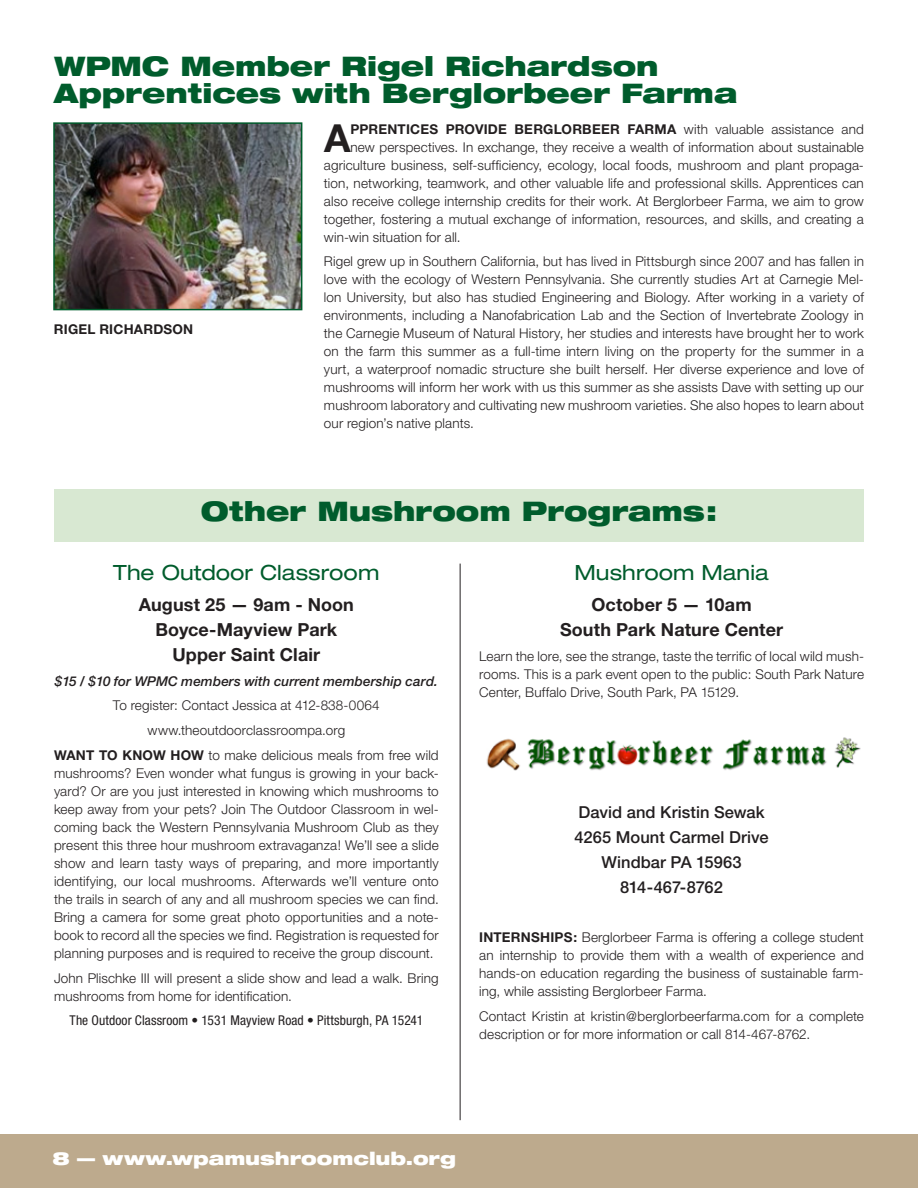
<style>
.page{position:relative;width:918px;height:1188px;background:#fff}
.page>*{position:absolute;margin:0;border:0;box-sizing:border-box;transform-origin:0 0}
.t1{font:700 38.7px "Helvetica Neue";color:#231f20}
.t2{font:900 expanded 27px/27px "Helvetica Neue";letter-spacing:-.005em;color:#005c2c}
.t3{font:expanded 21px "Helvetica Neue";letter-spacing:.005em;color:#005c2c}
.t4{font:700 18px/24.8px "Helvetica Neue";letter-spacing:.01em;color:#231f20;text-align:center}
.t5{font:900 expanded 18px "Helvetica Neue";color:#fff}
.t6{font:500 16.5px/24.8px "Helvetica Neue";letter-spacing:.005em;color:#231f20;text-align:center}
.t7{font:300 13.5px/18px "Helvetica Neue";letter-spacing:.01em;color:#231f20;text-align:justify}
.t8{font:700 13.5px "Helvetica Neue";letter-spacing:.015em;color:#231f20}
.t9{font:condensed 13.5px "Helvetica Neue";letter-spacing:.005em;color:#231f20}
.t10{font:italic 500 13.5px "Helvetica Neue";letter-spacing:.005em;color:#231f20}
.s1{font-weight:300}
.s2{font-weight:700}
</style>
<div class="page">
<div style="left:0;top:1134px;width:918px;height:54px;background:#bdaa8d"></div>
<div style="left:54px;top:489px;width:810px;height:52px;background:#d8e8d2"></div>
<img style="left:486px;top:737px;width:375px;height:34px">
<hr style="left:460px;top:564px;width:1px;height:556px;background:#231f20">
<img style="left:56px;top:125px;width:243px;height:182px">
<div style="left:53px;top:122px;width:249px;height:188px;border:2px solid #005c2c"></div>
<h2 class="t2" style="left:54px;top:52px;width:685px">WPMC Member Rigel Richardson<br>Apprentices with Berglorbeer Farma</h2>
<h1 class="t1" style="left:324px;top:114px;width:28px">A</h1>
<p class="t8" style="left:351px;top:121px;width:515px">PPRENTICES PROVIDE BERGLORBEER FARMA <span class="s1">with valuable assistance and</span></p>
<p class="t7" style="left:351px;top:138px;width:515px">new perspectives. In exchange, they receive a wealth of information about sustainable</p>
<p class="t7" style="left:324px;top:156px;width:542px">agriculture business, self-sufficiency, ecology, local foods, mushroom and plant propaga-</p>
<p class="t7" style="left:324px;top:174px;width:541px">tion, networking, teamwork, and other valuable life and professional skills. Apprentices can</p>
<p class="t7" style="left:324px;top:192px;width:541px">also receive college internship credits for their work. At Berglorbeer Farma, we aim to grow</p>
<p class="t7" style="left:324px;top:210px;width:541px">together, fostering a mutual exchange of information, resources, and skills, and creating a</p>
<p class="t7" style="left:324px;top:228px;width:138px">win-win situation for all.</p>
<p class="t7" style="left:324px;top:252px;width:542px">Rigel grew up in Southern California, but has lived in Pittsburgh since 2007 and has fallen in love with the ecology of Western Pennsylvania. She currently studies Art at Carnegie Mel&shy;lon University, but also has studied Engineering and Biology. After working in a variety of environments, including a Nanofabrication Lab and the Section of Invertebrate Zoology in the Carnegie Museum of Natural History, her studies and interests have brought her to work on the farm this summer as a full-time intern living on the property for the summer in a yurt, a waterproof nomadic structure she built herself. Her diverse experience and love of mushrooms will inform her work with us this summer as she assists Dave with setting up our mushroom laboratory and cultivating new mushroom varieties. She also hopes to learn about our region’s native plants.</p>
<p class="t8" style="left:54px;top:321px;width:141px">RIGEL RICHARDSON</p>
<h2 class="t2" style="left:201px;top:497px;width:518px">Other Mushroom Programs:</h2>
<h3 class="t3" style="left:575px;top:560px;width:196px">Mushroom Mania</h3>
<h3 class="t4" style="left:560px;top:592px;width:225px">OCTOBER 5 — 10AM<br>SOUTH PARK NATURE CENTER</h3>
<p class="t7" style="left:479px;top:647px;width:386px">Learn the lore, see the strange, taste the terrific of local wild mush&shy;rooms. This is a park event open to the public: South Park Nature Center, Buffalo Drive, South Park, PA 15129.</p>
<h3 class="t3" style="left:113px;top:560px;width:268px">The Outdoor Classroom</h3>
<h3 class="t4" style="left:139px;top:592px;width:217px">AUGUST 25 — 9AM - NOON<br>BOYCE-MAYVIEW PARK<br>UPPER SAINT CLAIR</h3>
<p class="t10" style="left:55px;top:673px;width:385px">$15 / $10 for WPMC members with current membership card.</p>
<p class="t7" style="left:54px;top:693px;width:386px;line-height:24.8px;text-align:center">To register: Contact Jessica at 412-838-0064 www.theoutdoorclassroompa.org<br><span class="s2">WANT TO KNOW HOW</span> to make delicious meals from free wild</p>
<p class="t7" style="left:54px;top:764px;width:386px">mushrooms? Even wonder what fungus is growing in your back&shy;yard? Or are you just interested in knowing which mushrooms to keep away from your pets? Join The Outdoor Classroom in wel&shy;coming back the Western Pennsylvania Mushroom Club as they present this three hour mushroom extravaganza! We’ll see a slide show and learn tasty ways of preparing, and more importantly identifying, our local mushrooms. Afterwards we’ll venture onto the trails in search of any and all mushroom species we can find.<br>Bring a camera for some great photo opportunities and a note&shy;book to record all the species we find. Registration is requested for planning purposes and is required to receive the group discount.</p>
<p class="t7" style="left:54px;top:969px;width:386px">John Plischke III will present a slide show and lead a walk. Bring mushrooms from home for identification.</p>
<p class="t9" style="left:70px;top:1013px;width:355px">The Outdoor Classroom • 1531 Mayview Road • Pittsburgh, PA 15241</p>
<p class="t6" style="left:575px;top:800px;width:196px">David and Kristin Sewak<br>4265 Mount Carmel Drive<br>Windbar PA 15963<br>814-467-8762</p>
<p class="t7" style="left:479px;top:928px;width:386px"><span class="s2">INTERNSHIPS :</span> Berglorbeer Farma is offering a college student an internship to provide them with a wealth of experience and hands-on education regarding the business of sustainable farm&shy;ing, while assisting Berglorbeer Farma.</p>
<p class="t7" style="left:479px;top:1007px;width:386px">Contact Kristin at kristin@berglorbeerfarma.com for a complete description or for more information or call 814-467-8762.</p>
<h3 class="t5" style="left:52px;top:1147px;width:405px">8 — www.wpamushroomclub.org</h3>
</div>
